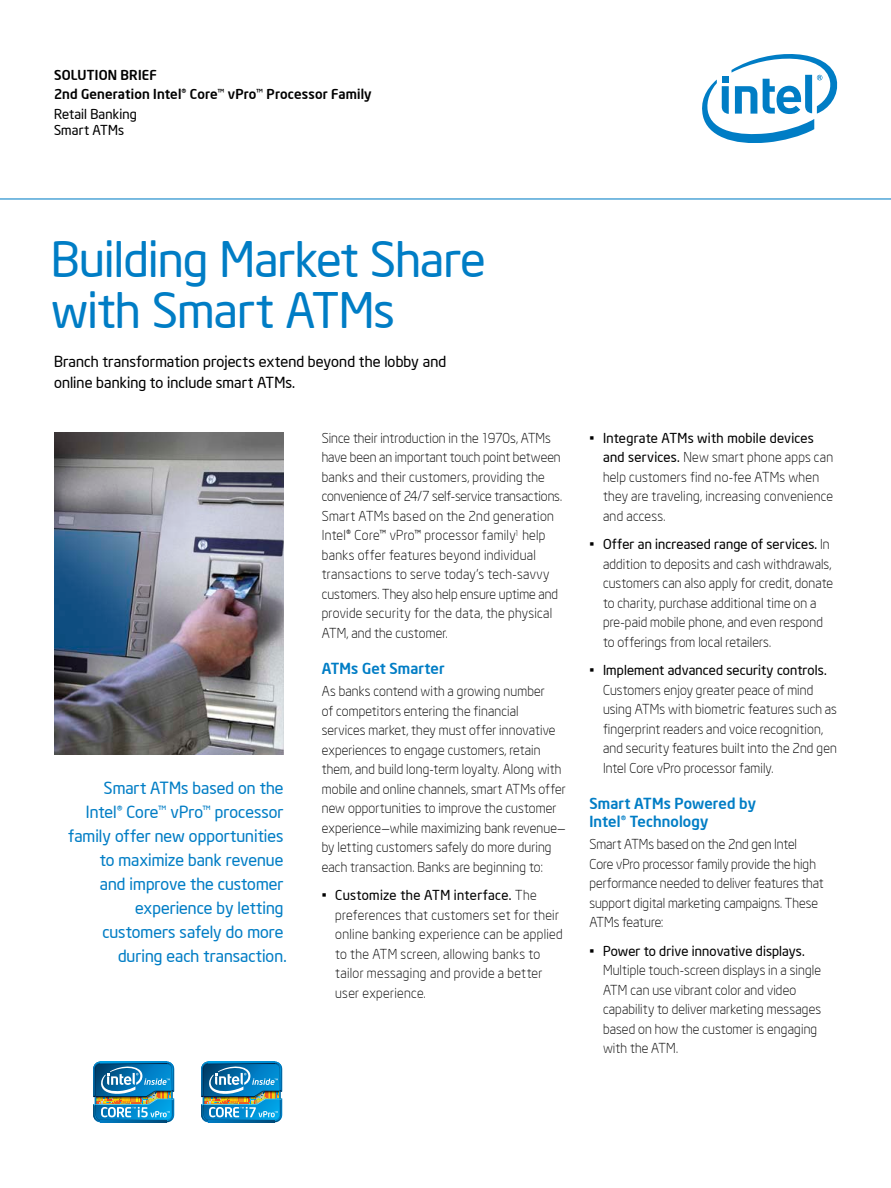
<style>
.page{position:relative;width:891px;height:1188px;background:#fff}
.page>*{position:absolute;margin:0;border:0;box-sizing:border-box;transform-origin:0 0}
._01a_Document_Title{font:48px/51px "Neo Sans Intel";letter-spacing:-.01em;color:#007dc5}
._08a-Pull_Quote_Call{font:16.5px/24px "Neo Sans Intel";color:#007dc5;text-align:right}
._01b-Document_Subtit{font:15px/21px "Neo Sans Intel";letter-spacing:.01em;color:#000}
._02a-Body_Subhead_Le{font:500 15px/18px "Neo Sans Intel";letter-spacing:.005em;color:#007dc5}
._05a-Bullet_Text_Lon{font:300 13.5px/19.5px "Neo Sans Intel";letter-spacing:.01em;color:#000}
._04b-Body_Text{font:300 13.5px/19.5px "Neo Sans Intel";letter-spacing:.01em;color:#000}
._01d-Product_Name{font:500 13.5px "Neo Sans Intel";letter-spacing:.01em;color:#000}
._01e-Business_Subjec{font:13.5px "Neo Sans Intel";letter-spacing:.01em;color:#000}
._01c-Document_Type{font:500 13.5px "Neo Sans Intel";letter-spacing:.015em;color:#000}
.s1{font-weight:400}
</style>
<div class="page">
<svg style="left:0;top:54px;width:891px;height:146px"></svg>
<img style="left:54px;top:432px;width:230px;height:323px">
<img style="left:93px;top:1061px;width:81px;height:61px">
<img style="left:201px;top:1061px;width:81px;height:61px">
<p class="_01c-Document_Type" style="left:54px;top:67px;width:104px">SOLUTION BRIEF</p>
<p class="_01d-Product_Name" style="left:54px;top:86px;width:319px">2nd Generation Intel® Core™ vPro™ Processor Family</p>
<p class="_01e-Business_Subjec" style="left:54px;top:105px;width:84px">Retail Banking</p>
<p class="_01e-Business_Subjec" style="left:54px;top:122px;width:72px">Smart ATMs</p>
<p class="_01a_Document_Title" style="left:51px;top:233px;width:436px">Building Market Share with Smart ATMs</p>
<p class="_01b-Document_Subtit" style="left:54px;top:350px;width:394px">Branch transformation projects extend beyond the lobby and online banking to include smart ATMs.</p>
<p class="_08a-Pull_Quote_Call" style="left:68px;top:776px;width:217px">Smart ATMs based on the<br>Intel® Core™ vPro™ processor family offer new opportunities to maximize bank revenue<br>and improve the customer experience by letting customers safely do more</p>
<p class="_08a-Pull_Quote_Call" style="left:118px;top:944px;width:170px">during each transaction.</p>
<p class="_04b-Body_Text" style="left:322px;top:428px;width:242px">Since their introduction in the 1970s, ATMs have been an important touch point between banks and their customers, providing the convenience of 24/7 self-service transactions.<br>Smart ATMs based on the 2nd generation Intel® Core™ vPro™ processor family<sup>1</sup> help banks offer features beyond individual transactions to serve today’s tech-savvy customers. They also help ensure uptime and provide security for the data, the physical ATM, and the customer.</p>
<p class="_02a-Body_Subhead_Le" style="left:322px;top:659px;width:124px">ATMs Get Smarter</p>
<p class="_04b-Body_Text" style="left:322px;top:681px;width:246px">As banks contend with a growing number<br>of competitors entering the financial services market, they must offer innovative experiences to engage customers, retain them, and build long-term loyalty. Along with mobile and online channels, smart ATMs offer new opportunities to improve the customer experience—while maximizing bank revenue— by letting customers safely do more during each transaction. Banks are beginning to:</p>
<p class="_05a-Bullet_Text_Lon" style="left:335px;top:885px;width:229px;text-indent:-14px"><span class="s1">• Customize the ATM interface.</span> The preferences that customers set for their online banking experience can be applied to the ATM screen, allowing banks to tailor messaging and provide a better user experience.</p>
<p class="_05a-Bullet_Text_Lon" style="left:603px;top:428px;width:232px;text-indent:-14px"><span class="s1">• Integrate ATMs with mobile devices and services.</span> New smart phone apps can help customers find no-fee ATMs when they are traveling, increasing convenience and access.</p>
<p class="_05a-Bullet_Text_Lon" style="left:603px;top:534px;width:232px;text-indent:-14px"><span class="s1">• Offer an increased range of services.</span> In addition to deposits and cash withdrawals, customers can also apply for credit, donate to charity, purchase additional time on a pre-paid mobile phone, and even respond to offerings from local retailers.</p>
<p class="_05a-Bullet_Text_Lon" style="left:603px;top:660px;width:235px;text-indent:-14px"><span class="s1">• Implement advanced security controls.<br></span>Customers enjoy greater peace of mind using ATMs with biometric features such as fingerprint readers and voice recognition, and security features built into the 2nd gen Intel Core vPro processor family.</p>
<p class="_02a-Body_Subhead_Le" style="left:590px;top:794px;width:168px">Smart ATMs Powered by<br>Intel® Technology</p>
<p class="_04b-Body_Text" style="left:590px;top:834px;width:236px">Smart ATMs based on the 2nd gen Intel Core vPro processor family provide the high performance needed to deliver features that support digital marketing campaigns. These ATMs feature:</p>
<p class="_05a-Bullet_Text_Lon" style="left:603px;top:941px;width:220px;text-indent:-14px"><span class="s1">• Power to drive innovative displays.<br></span>Multiple touch-screen displays in a single ATM can use vibrant color and video capability to deliver marketing messages based on how the customer is engaging with the ATM.</p>
</div>
